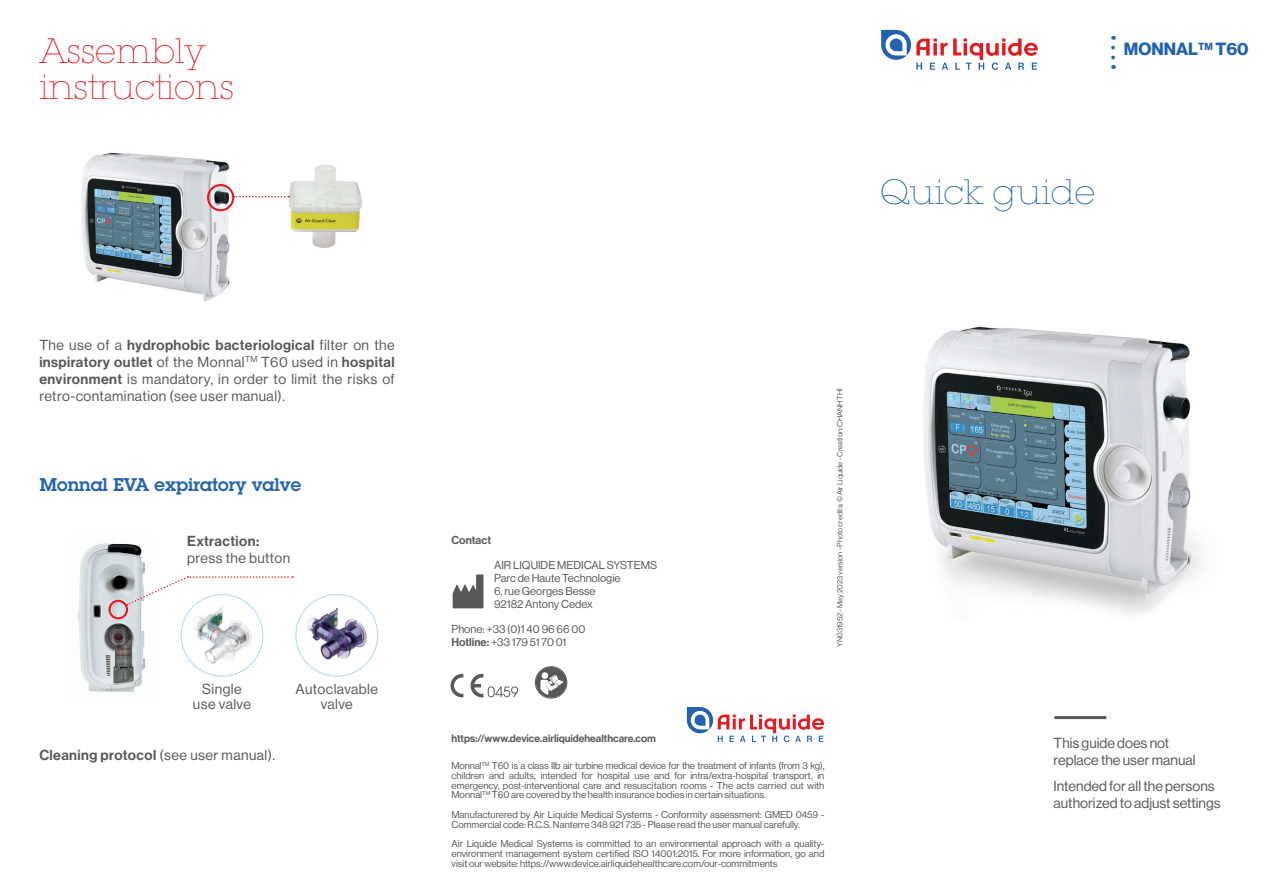
<style>
.page{position:relative;width:1276px;height:893px;background:#fff}
.page>*{position:absolute;margin:0;border:0;box-sizing:border-box;transform-origin:0 0}
.t1{font:200 34.5px "Lubalin Graph Std";color:#e21a21}
.t2{font:200 34.5px "Lubalin Graph Std";color:#2362af}
.t3{font:600 18px "Lubalin Graph";color:#2362af}
.t4{font:17.4px "N Haas Grotesk DS Std 75 Bd";color:#2362af}
.t5{font:14.25px/17.2px "N Haas Grotesk DS Std 55 Rg";letter-spacing:.015em;color:#57585a}
.t6{font:14.25px "N Haas Grotesk DS Std 65 Md";letter-spacing:.03em;color:#57585a}
.t7{font:11.25px "N Haas Grotesk DS Std 55 Rg";color:#57585a}
.t8{font:11.25px "N Haas Grotesk DS Std 65 Md";color:#57585a}
.t9{font:10.5px "N Haas Grotesk DS Std 65 Md";color:#57585a}
.t10{font:9.75px/9.8px "N Haas Grotesk DS Std 55 Rg";color:#57585a;text-align:justify}
.t11{font:7.5px "N Haas Grotesk DS Std 55 Rg";color:#57585a}
.s1{font-family:"N Haas Grotesk DS Std 65 Md"}
.s2{font-family:"N Haas Grotesk DS Std 55 Rg"}
</style>
<div class="page">
<img style="left:78px;top:543px;width:67px;height:149px">
<img style="left:922px;top:326px;width:283px;height:288px">
<img style="left:180px;top:605px;width:84px;height:69px">
<img style="left:297px;top:599px;width:80px;height:73px">
<svg style="left:881px;top:30px;width:157px;height:40px"></svg>
<hr style="left:1054px;top:716px;width:52px;height:3px;background:#57585a">
<img style="left:81px;top:152px;width:154px;height:150px">
<img style="left:269px;top:165px;width:93px;height:83px">
<div style="left:207px;top:184px;width:27px;height:27px;border:2px solid #e21a21;border-radius:50%"></div>
<svg style="left:234px;top:196px;width:55px;height:1px"></svg>
<svg style="left:127px;top:576px;width:166px;height:29px"></svg>
<div style="left:108px;top:600px;width:20px;height:19px;border:2px solid #e21a21;border-radius:50%"></div>
<div style="left:181px;top:594px;width:82px;height:83px;border:1px solid #b5d7f1;border-radius:50%"></div>
<div style="left:295px;top:594px;width:83px;height:83px;border:1px solid #b5d7f1;border-radius:50%"></div>
<svg style="left:687px;top:707px;width:137px;height:35px"></svg>
<svg style="left:453px;top:574px;width:30px;height:34px"></svg>
<svg style="left:1111px;top:48px;width:4px;height:21px"></svg>
<div style="left:535px;top:667px;width:32px;height:31px;border:1px solid #57585a;border-radius:50%"></div>
<svg style="left:535px;top:667px;width:31px;height:31px"></svg>
<svg style="left:450px;top:674px;width:13px;height:23px"></svg>
<svg style="left:470px;top:674px;width:48px;height:23px"></svg>
<p class="t1" style="left:40px;top:31px;width:168px">Assembly</p>
<p class="t1" style="left:40px;top:67px;width:196px">instructions</p>
<p class="t5" style="left:39px;top:336px;width:357px;text-align:justify">The use of a <span class="s1">hydrophobic bacteriological</span> filter on the <span class="s1">inspiratory outlet</span> of the Monnal<sup>TM</sup> T60 used in <span class="s1">hospital environment</span> is mandatory, in order to limit the risks of retro-contamination (see user manual).</p>
<p class="t3" style="left:40px;top:473px;width:263px">Monnal EVA expiratory valve</p>
<p class="t5" style="left:187px;top:533px;width:105px"><span class="s1">Extraction: </span>press the button</p>
<p class="t5" style="left:193px;top:682px;width:60px;line-height:15px;text-align:center">Single use valve</p>
<p class="t5" style="left:295px;top:681px;width:84px">Autoclavable</p>
<p class="t5" style="left:321px;top:696px;width:34px">valve</p>
<p class="t6" style="left:39px;top:746px;width:237px">Cleaning protocol <span class="s2">(see user manual).</span></p>
<p class="t4" style="left:1124px;top:39px;width:126px">MONNAL<sup>TM</sup> T60</p>
<p class="t2" style="left:880px;top:173px;width:216px">Quick guide</p>
<p class="t8" style="left:451px;top:533px;width:41px">Contact</p>
<p class="t7" style="left:494px;top:559px;width:164px">AIR LIQUIDE MEDICAL SYSTEMS</p>
<p class="t7" style="left:494px;top:572px;width:128px">Parc de Haute Technologie</p>
<p class="t7" style="left:494px;top:585px;width:103px">6, rue Georges Besse</p>
<p class="t7" style="left:494px;top:597px;width:100px">92182 Antony Cedex</p>
<p class="t7" style="left:451px;top:623px;width:135px">Phone: +33 (0)1 40 96 66 00</p>
<p class="t7" style="left:451px;top:636px;width:116px"><span class="s1">Hotline:</span> +33 179 51 70 01</p>
<p class="t11" style="left:835px;top:647px;width:260px;rotate:-90deg">YN031952 - May 2023 version - Photo credits: © Air Liquide - Creation: CHANH THI</p>
<p class="t9" style="left:451px;top:732px;width:206px">https://www.device.airliquidehealthcare.com</p>
<p class="t10" style="left:451px;top:761px;width:374px">Monnal<sup>TM</sup> T60 is a class IIb air turbine medical device for the treatment of infants (from 3 kg), children and adults, intended for hospital use and for intra/extra-hospital transport, in emergency, post-interventional care and resuscitation rooms - The acts carried out with Monnal<sup>TM</sup> T60 are covered by the health insurance bodies in certain situations.</p>
<p class="t10" style="left:451px;top:809px;width:374px">Manufacturered by Air Liquide Medical Systems - Conformity assessment: GMED 0459 -<br>Commercial code: R.C.S. Nanterre 348 921 735 - Please read the user manual carefully.</p>
<p class="t10" style="left:451px;top:839px;width:374px">Air Liquide Medical Systems is committed to an environmental approach with a quality&shy;environment management system certified ISO 14001:2015. For more information, go and visit our website: https://www.device.airliquidehealthcare.com/our-commitments</p>
<p class="t5" style="left:1053px;top:734px;width:117px">This guide does not</p>
<p class="t5" style="left:1053px;top:751px;width:143px">replace the user manual</p>
<p class="t5" style="left:1053px;top:777px;width:168px">Intended for all the persons authorized to adjust settings</p>
</div>
